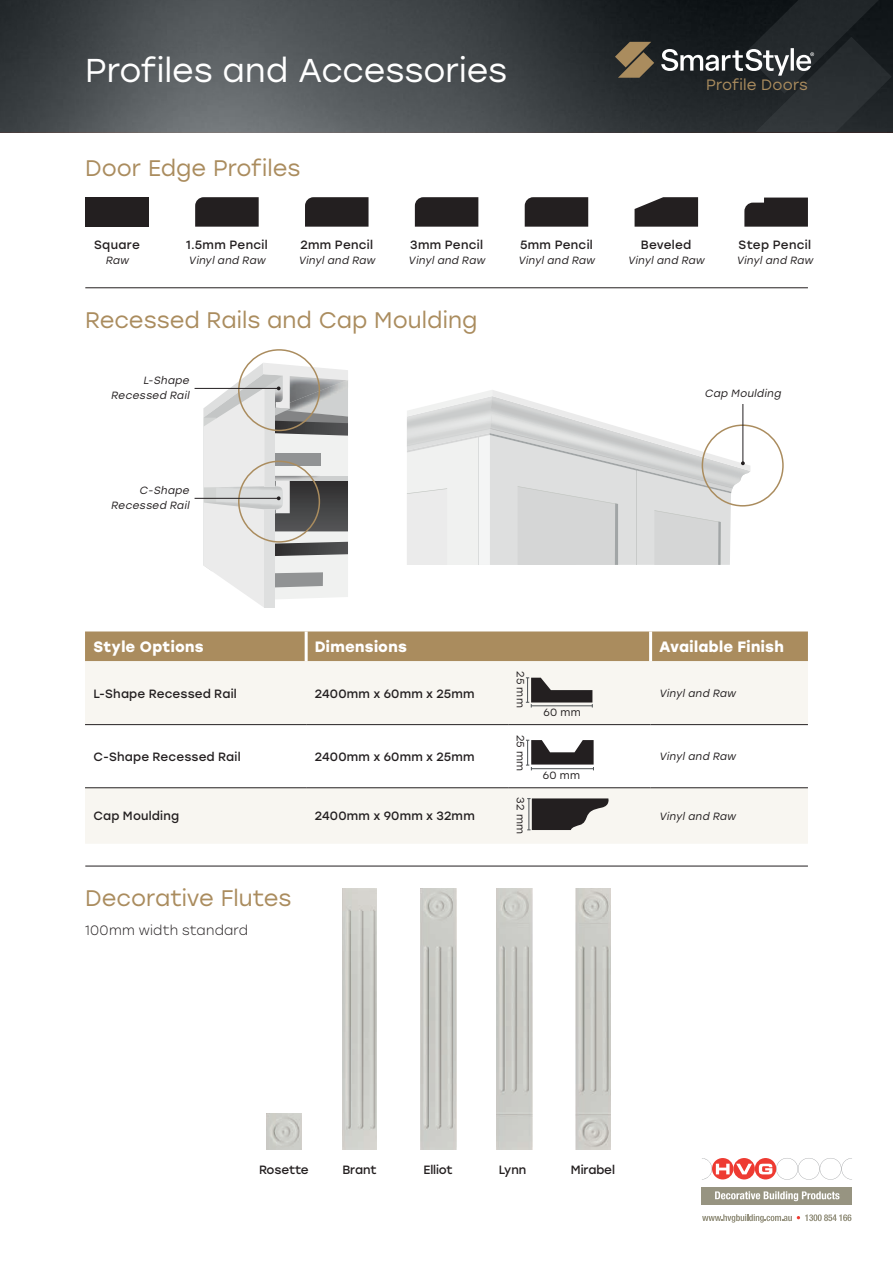
<style>
.page{position:relative;width:893px;height:1263px;background:#fff}
.page>*{position:absolute;margin:0;border:0;box-sizing:border-box;transform-origin:0 0}
.t1{font:33px "Stolzl";color:#fff}
.t2{font:22.5px "Stolzl";color:#aa8c5e}
.t3{font:700 15px "Stolzl";letter-spacing:.02em;color:#fff}
.t4{font:15px "Stolzl";letter-spacing:.01em;color:#aa8c5e}
.t5{font:300 13.5px "Stolzl";letter-spacing:.015em;color:#231f20}
.t6{font:12px "Stolzl";letter-spacing:.015em;color:#231f20}
.t7{font:12px "Stolzl";letter-spacing:-.015em;color:#231f20}
.t8{font:12px "Stolzl";letter-spacing:-.01em;color:#231f20}
.t9{font:italic 10.5px/15px "Stolzl";color:#231f20;text-align:right}
.t10{font:10.5px "Stolzl";letter-spacing:.03em;color:#231f20}
</style>
<div class="page">
<img style="left:0;top:0;width:661px;height:132px">
<img style="left:420px;top:888px;width:36px;height:262px">
<img style="left:342px;top:888px;width:35px;height:262px">
<img style="left:496px;top:888px;width:36px;height:262px">
<img style="left:575px;top:888px;width:36px;height:262px">
<img style="left:266px;top:1114px;width:35px;height:36px">
<hr style="left:85px;top:866px;width:723px;height:1px;background:#231f20">
<hr style="left:85px;top:287px;width:723px;height:1px;background:#231f20">
<div style="left:85px;top:197px;width:64px;height:30px;background:#231f20"></div>
<svg style="left:635px;top:197px;width:63px;height:30px;background:#3a3637"></svg>
<svg style="left:195px;top:197px;width:64px;height:30px;background:#2a2627"></svg>
<svg style="left:305px;top:197px;width:64px;height:30px;background:#2a2627"></svg>
<svg style="left:415px;top:197px;width:63px;height:30px;background:#282425"></svg>
<svg style="left:525px;top:197px;width:63px;height:30px;background:#282425"></svg>
<svg style="left:744px;top:198px;width:64px;height:29px;background:#333031"></svg>
<div style="left:85px;top:631px;width:723px;height:30px;background:#aa8c5e"></div>
<div style="left:85px;top:661px;width:723px;height:183px;background:#f8f6f1"></div>
<svg style="left:85px;top:725px;width:723px;height:62px"></svg>
<hr style="left:85px;top:724px;width:221px;height:1px;background:#231f20">
<hr style="left:306px;top:724px;width:202px;height:1px;background:#231f20">
<hr style="left:508px;top:724px;width:143px;height:1px;background:#231f20">
<hr style="left:651px;top:724px;width:157px;height:1px;background:#231f20">
<hr style="left:85px;top:787px;width:221px;height:1px;background:#231f20">
<hr style="left:306px;top:787px;width:202px;height:1px;background:#231f20">
<hr style="left:508px;top:787px;width:143px;height:1px;background:#231f20">
<hr style="left:651px;top:787px;width:157px;height:1px;background:#231f20">
<hr style="left:305px;top:631px;width:3px;height:30px;background:#fff">
<hr style="left:649px;top:631px;width:3px;height:30px;background:#fff">
<svg style="left:526px;top:677px;width:67px;height:30px"></svg>
<svg style="left:526px;top:740px;width:68px;height:30px"></svg>
<svg style="left:527px;top:798px;width:83px;height:32px"></svg>
<hr style="left:195px;top:388px;width:84px;height:1px;background:#231f20">
<svg style="left:407px;top:390px;width:343px;height:175px"></svg>
<hr style="left:195px;top:498px;width:84px;height:1px;background:#231f20">
<svg style="left:203px;top:363px;width:145px;height:245px"></svg>
<svg style="left:615px;top:42px;width:39px;height:36px"></svg>
<svg style="left:661px;top:0;width:232px;height:132px;background:#282c2f"></svg>
<svg style="left:702px;top:1158px;width:150px;height:21px"></svg>
<div style="left:702px;top:1187px;width:150px;height:17px;background:#979481"></div>
<svg style="left:715px;top:1191px;width:124px;height:10px"></svg>
<svg style="left:702px;top:1214px;width:149px;height:9px"></svg>
<h1 class="t1" style="left:85px;top:48px;width:424px">Profiles and Accessories</h1>
<h2 class="t2" style="left:85px;top:153px;width:217px">Door Edge Profiles</h2>
<p class="t6" style="left:94px;top:236px;width:47px">Square</p>
<p class="t9" style="left:105px;top:252px;width:27px">Raw</p>
<p class="t6" style="left:186px;top:236px;width:83px">1.5mm Pencil</p>
<p class="t9" style="left:189px;top:252px;width:81px">Vinyl and Raw</p>
<p class="t6" style="left:300px;top:236px;width:74px">2mm Pencil</p>
<p class="t9" style="left:298px;top:252px;width:81px">Vinyl and Raw</p>
<p class="t6" style="left:410px;top:236px;width:74px">3mm Pencil</p>
<p class="t9" style="left:408px;top:252px;width:81px">Vinyl and Raw</p>
<h2 class="t2" style="left:85px;top:304px;width:394px">Recessed Rails and Cap Moulding</h2>
<p class="t9" style="left:111px;top:372px;width:82px">L-Shape<br>Recessed Rail</p>
<p class="t6" style="left:520px;top:236px;width:74px">5mm Pencil</p>
<p class="t9" style="left:518px;top:252px;width:81px">Vinyl and Raw</p>
<p class="t4" style="left:706px;top:75px;width:103px">Profile Doors</p>
<p class="t6" style="left:641px;top:236px;width:52px">Beveled</p>
<p class="t9" style="left:628px;top:252px;width:81px">Vinyl and Raw</p>
<p class="t6" style="left:739px;top:236px;width:74px">Step Pencil</p>
<p class="t9" style="left:736px;top:252px;width:81px">Vinyl and Raw</p>
<p class="t9" style="left:704px;top:385px;width:80px">Cap Moulding</p>
<p class="t9" style="left:111px;top:482px;width:82px">C-Shape<br>Recessed Rail</p>
<p class="t3" style="left:94px;top:636px;width:112px">Style Options</p>
<p class="t3" style="left:315px;top:636px;width:94px">Dimensions</p>
<p class="t3" style="left:659px;top:636px;width:126px">Available Finish</p>
<p class="t6" style="left:94px;top:685px;width:145px">L-Shape Recessed Rail</p>
<p class="t6" style="left:315px;top:685px;width:162px">2400mm x 60mm x 25mm</p>
<p class="t10" style="left:543px;top:705px;width:39px">60 mm</p>
<p class="t10" style="left:528px;top:671px;width:38px;rotate:90deg">25 mm</p>
<p class="t9" style="left:659px;top:685px;width:81px">Vinyl and Raw</p>
<p class="t6" style="left:94px;top:748px;width:149px">C-Shape Recessed Rail</p>
<p class="t6" style="left:315px;top:748px;width:162px">2400mm x 60mm x 25mm</p>
<p class="t6" style="left:94px;top:808px;width:87px">Cap Moulding</p>
<p class="t6" style="left:315px;top:808px;width:162px">2400mm x 90mm x 32mm</p>
<h2 class="t2" style="left:85px;top:882px;width:208px">Decorative Flutes</h2>
<p class="t5" style="left:85px;top:921px;width:165px">100mm width standard</p>
<p class="t10" style="left:528px;top:735px;width:38px;rotate:90deg">25 mm</p>
<p class="t10" style="left:528px;top:797px;width:38px;rotate:90deg">32 mm</p>
<p class="t10" style="left:543px;top:768px;width:39px">60 mm</p>
<p class="t9" style="left:659px;top:749px;width:81px">Vinyl and Raw</p>
<p class="t9" style="left:659px;top:808px;width:81px">Vinyl and Raw</p>
<p class="t7" style="left:259px;top:1161px;width:51px">Rosette</p>
<p class="t6" style="left:342px;top:1161px;width:36px">Brant</p>
<p class="t6" style="left:424px;top:1161px;width:31px">Elliot</p>
<p class="t6" style="left:499px;top:1161px;width:29px">Lynn</p>
<p class="t8" style="left:571px;top:1161px;width:46px">Mirabel</p>
</div>
